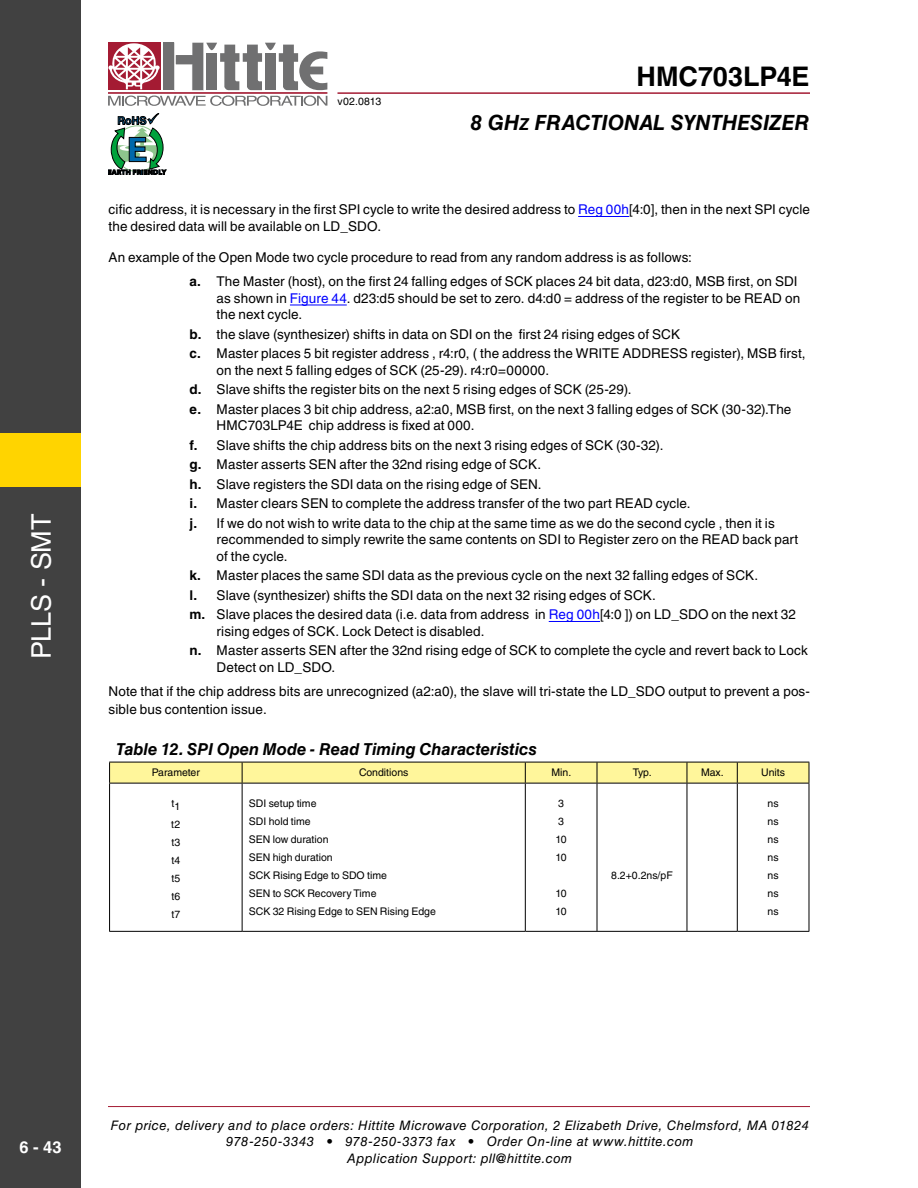
<style>
.page{position:relative;width:918px;height:1188px;background:#fff}
.page>*{position:absolute;margin:0;border:0;box-sizing:border-box;transform-origin:0 0}
.t1{font:700 27px "Helvetica LT Std";color:#000}
.t2{font:27px "Helvetica LT Std";letter-spacing:-.01em;color:#fff}
.t3{font:italic 700 21px "Helvetica LT Std";letter-spacing:-.005em;color:#000}
.t4{font:italic 700 16.5px "Helvetica LT Std";letter-spacing:-.005em;color:#000}
.t5{font:700 16.5px "Helvetica LT Std";color:#fff}
.t6{font:13.5px/19.5px "Helvetica LT Std";letter-spacing:.01em;color:#000}
.t7{font:italic 13.2px/16.5px "Helvetica LT Std";letter-spacing:.03em;color:#000;text-align:center}
.t8{font:10.5px/18px "Helvetica LT Std";color:#000}
.s1{font-size:16.5px}
.s2{color:#00f}
.s3{font-weight:700}
</style>
<div class="page">
<hr style="left:108px;top:1106px;width:702px;height:1px;background:#a41b33">
<hr style="left:338px;top:92px;width:472px;height:2px;background:#a41b33">
<div style="left:163px;top:43px;width:11px;height:47px;background:#707071"></div>
<div style="left:108px;top:43px;width:52px;height:47px;background:#a41b33"></div>
<hr style="left:108px;top:92px;width:219px;height:2px;background:#a41b33">
<svg style="left:176px;top:43px;width:151px;height:47px"></svg>
<svg style="left:108px;top:96px;width:219px;height:10px"></svg>
<svg style="left:108px;top:43px;width:52px;height:46px"></svg>
<svg style="left:108px;top:113px;width:58px;height:62px"></svg>
<div style="left:0;top:0;width:81px;height:1188px;background:#414141"></div>
<div style="left:0;top:433px;width:81px;height:54px;background:#ffd400"></div>
<hr style="left:578px;top:216px;width:51px;height:1px;background:#00f">
<hr style="left:290px;top:305px;width:57px;height:1px;background:#00f">
<hr style="left:549px;top:621px;width:51px;height:1px;background:#00f">
<svg style="left:110px;top:784px;width:699px;height:147px"></svg>
<hr style="left:242px;top:783px;width:1px;height:148px;background:#000">
<hr style="left:525px;top:783px;width:1px;height:148px;background:#000">
<hr style="left:597px;top:783px;width:1px;height:148px;background:#000">
<hr style="left:687px;top:783px;width:1px;height:148px;background:#000">
<hr style="left:737px;top:783px;width:1px;height:148px;background:#000">
<hr style="left:109px;top:783px;width:1px;height:148px;background:#000">
<div style="left:109px;top:762px;width:701px;height:21px;background:#fff69b"></div>
<hr style="left:809px;top:783px;width:1px;height:148px;background:#000">
<hr style="left:109px;top:762px;width:133px;height:1px;background:#000">
<hr style="left:242px;top:762px;width:283px;height:1px;background:#000">
<hr style="left:525px;top:762px;width:72px;height:1px;background:#000">
<hr style="left:597px;top:762px;width:90px;height:1px;background:#000">
<hr style="left:687px;top:762px;width:50px;height:1px;background:#000">
<hr style="left:737px;top:762px;width:72px;height:1px;background:#000">
<hr style="left:109px;top:783px;width:133px;height:1px;background:#000">
<hr style="left:242px;top:783px;width:283px;height:1px;background:#000">
<hr style="left:525px;top:783px;width:72px;height:1px;background:#000">
<hr style="left:597px;top:783px;width:90px;height:1px;background:#000">
<hr style="left:687px;top:783px;width:50px;height:1px;background:#000">
<hr style="left:737px;top:783px;width:72px;height:1px;background:#000">
<hr style="left:109px;top:931px;width:133px;height:1px;background:#000">
<hr style="left:242px;top:931px;width:283px;height:1px;background:#000">
<hr style="left:525px;top:931px;width:72px;height:1px;background:#000">
<hr style="left:597px;top:931px;width:90px;height:1px;background:#000">
<hr style="left:687px;top:931px;width:50px;height:1px;background:#000">
<hr style="left:737px;top:931px;width:72px;height:1px;background:#000">
<h1 class="t2" style="left:26px;top:659px;width:147px;rotate:-90deg">PLLs - SMT</h1>
<p class="t8" style="left:338px;top:92px;width:45px">v02.0813</p>
<h1 class="t1" style="left:636px;top:60px;width:175px">HMC703LP4E</h1>
<h2 class="t3" style="left:470px;top:109px;width:341px">8 GH<span class="s1">z</span> fractional synthesizer</h2>
<p class="t6" style="left:109px;top:201px;width:703px;line-height:16.5px">cific address, it is necessary in the first SPI cycle to write the desired address to <span class="s2">Reg 00h</span>[4:0], then in the next SPI cycle the desired data will be available on LD_SDO.</p>
<p class="t6" style="left:190px;top:245px;width:610px;line-height:24px;text-indent:-81px">An example of the Open Mode two cycle procedure to read from any random address is as follows:<br><span class="s3">a.</span> The Master (host), on the first 24 falling edges of SCK places 24 bit data, d23:d0, MSB first, on SDI</p>
<p class="t6" style="left:217px;top:290px;width:585px;line-height:16.5px">as shown in <span class="s2">Figure 44</span>. d23:d5 should be set to zero. d4:d0 = address of the register to be READ on the next cycle.</p>
<p class="t6" style="left:190px;top:324px;width:618px"><span class="s3">b.</span> the slave (synthesizer) shifts in data on SDI on the first 24 rising edges of SCK<br><span class="s3">c.</span> Master places 5 bit register address , r4:r0, ( the address the WRITE ADDRESS register), MSB first,</p>
<p class="t6" style="left:190px;top:360px;width:603px;text-indent:27px">on the next 5 falling edges of SCK (25-29). r4:r0=00000.<br><span class="s3">d.</span> Slave shifts the register bits on the next 5 rising edges of SCK (25-29).<br><span class="s3">e.</span> Master places 3 bit chip address, a2:a0, MSB first, on the next 3 falling edges of SCK (30-32).The</p>
<p class="t6" style="left:190px;top:416px;width:587px;text-indent:27px">HMC703LP4E chip address is fixed at 000.<br><span class="s3">f.</span> Slave shifts the chip address bits on the next 3 rising edges of SCK (30-32).<br><span class="s3">g.</span> Master asserts SEN after the 32nd rising edge of SCK.<br><span class="s3">h.</span> Slave registers the SDI data on the rising edge of SEN.<br><span class="s3">i.</span> Master clears SEN to complete the address transfer of the two part READ cycle.<br><span class="s3">j.</span> If we do not wish to write data to the chip at the same time as we do the second cycle , then it is</p>
<p class="t6" style="left:217px;top:531px;width:583px;line-height:16.5px">recommended to simply rewrite the same contents on SDI to Register zero on the READ back part of the cycle.</p>
<p class="t6" style="left:190px;top:566px;width:608px"><span class="s3">k.</span> Master places the same SDI data as the previous cycle on the next 32 falling edges of SCK.<br><span class="s3">l.</span> Slave (synthesizer) shifts the SDI data on the next 32 rising edges of SCK.<br><span class="s3">m.</span> Slave places the desired data (i.e. data from address in <span class="s2">Reg 00h</span>[4:0 ]) on LD_SDO on the next 32</p>
<p class="t6" style="left:190px;top:621px;width:620px;text-indent:27px">rising edges of SCK. Lock Detect is disabled.<br><span class="s3">n.</span> Master asserts SEN after the 32nd rising edge of SCK to complete the cycle and revert back to Lock</p>
<p class="t6" style="left:109px;top:655px;width:703px;line-height:24px;text-indent:108px">Detect on LD_SDO.<br>Note that if the chip address bits are unrecognized (a2:a0), the slave will tri-state the LD_SDO output to prevent a pos-</p>
<p class="t6" style="left:109px;top:699px;width:160px">sible bus contention issue.</p>
<p class="t4" style="left:116px;top:739px;width:422px">Table 12. SPI Open Mode - Read Timing Characteristics</p>
<p class="t8" style="left:152px;top:764px;width:50px">Parameter</p>
<p class="t8" style="left:359px;top:764px;width:51px">Conditions</p>
<p class="t8" style="left:552px;top:764px;width:21px">Min.</p>
<p class="t8" style="left:633px;top:764px;width:20px">Typ.</p>
<p class="t8" style="left:701px;top:764px;width:24px">Max.</p>
<p class="t8" style="left:761px;top:764px;width:25px">Units</p>
<p class="t8" style="left:171px;top:795px;width:11px;line-height:19.5px">t1 t2</p>
<p class="t8" style="left:171px;top:833px;width:10px;text-align:justify">t3 t4 t5 t6 t7</p>
<p class="t8" style="left:249px;top:794px;width:189px">SDI setup time<br>SDI hold time<br>SEN low duration<br>SEN high duration<br>SCK Rising Edge to SDO time<br>SEN to SCK Recovery Time<br>SCK 32 Rising Edge to SEN Rising Edge</p>
<p class="t8" style="left:556px;top:794px;width:13px">3<br>3<br>10<br>10</p>
<p class="t8" style="left:768px;top:794px;width:13px;text-align:justify">ns ns ns ns ns ns ns</p>
<p class="t8" style="left:611px;top:866px;width:63px">8.2+0.2ns/pF</p>
<p class="t8" style="left:556px;top:884px;width:13px">10<br>10</p>
<p class="t5" style="left:19px;top:1138px;width:44px">6 - 43</p>
<p class="t7" style="left:111px;top:1117px;width:700px">For price, delivery and to place orders: Hittite Microwave Corporation, 2 Elizabeth Drive, Chelmsford, MA 01824<br>978-250-3343 • 978-250-3373 fax • Order On-line at www.hittite.com<br>Application Support: pll@hittite.com</p>
</div>
